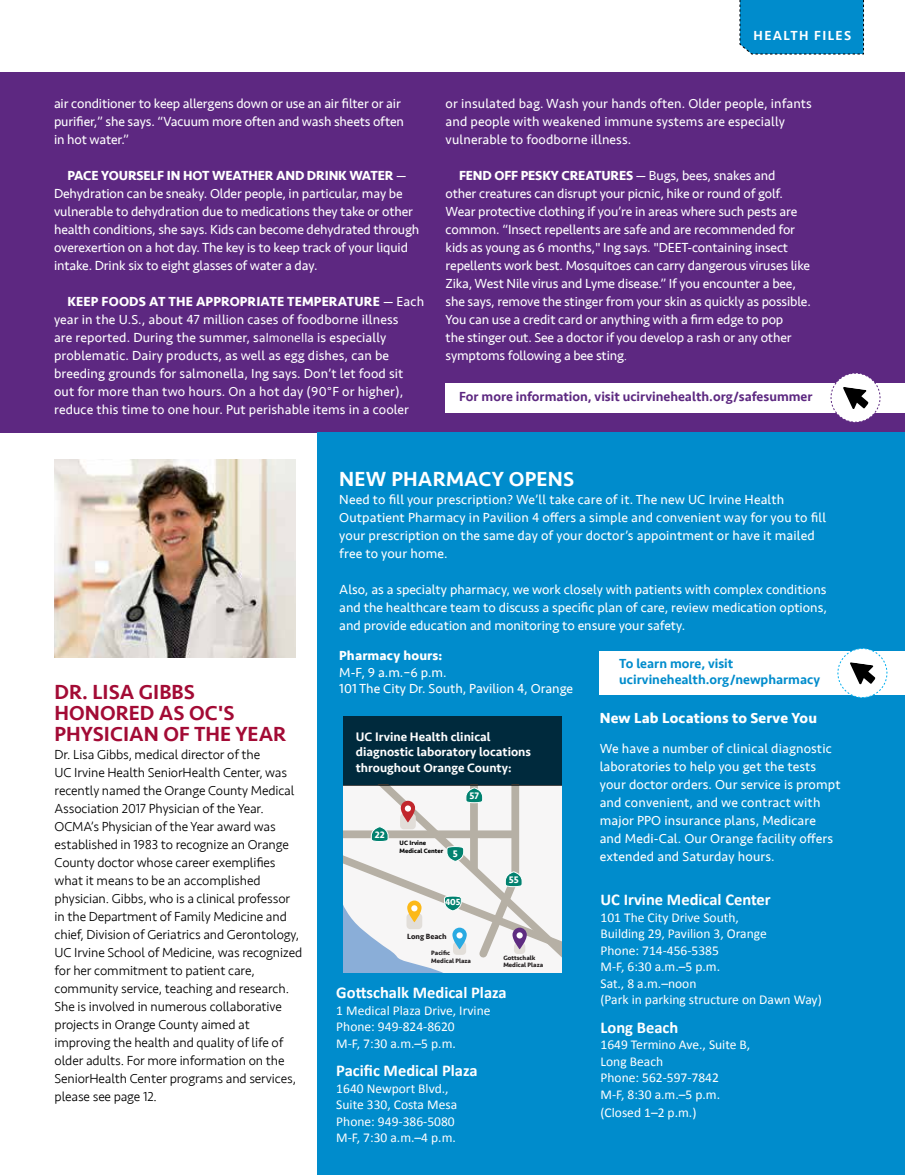
<style>
.page{position:relative;width:905px;height:1175px;background:#fff}
.page>*{position:absolute;margin:0;border:0;box-sizing:border-box;transform-origin:0 0}
.t1{font:500 21px/21px "Seravek";color:#a30b35}
.t2{font:500 21px "Seravek";letter-spacing:.01em;color:#fff}
.t3{font:700 16.5px "Calibri";color:#fff}
.t4{font:700 15px "Seravek";letter-spacing:.01em;color:#fff}
.t5{font:13.5px/18px "Seravek";color:#fff}
.t6{font:300 13.5px/18px "Seravek";letter-spacing:-.01em;color:#000}
.t7{font:13.5px/16.5px "Calibri";color:#fff}
.t8{font:500 13.5px "Seravek";color:#5d2881}
.t9{font:500 13.5px/16.5px "Seravek";color:#008ccc}
.t10{font:700 13.5px "Seravek";letter-spacing:.01em;color:#fff}
.t11{font:500 13.5px "Seravek";letter-spacing:.1em;color:#fff}
.t12{font:500 12.75px/15.5px "Seravek";color:#fff}
.t13{font:700 9.75px "Seravek";color:#fff}
.t14{font:700 9.15px "Seravek";color:#fff}
.t15{font:700 7.8px "Seravek";color:#231f20}
.t16{font:700 6.45px/7.8px "Seravek";color:#231f20}
.t17{font:700 6.45px/7.8px "Seravek";color:#000}
.s1{font-weight:700}
.s2{font-family:"Calibri"}
.s3{font-weight:300}
</style>
<div class="page">
<div style="left:0;top:72px;width:904px;height:360px;background:#5d2881"></div>
<div style="left:739px;top:0;width:125px;height:55px;background:#008ccc"></div>
<div style="left:318px;top:432px;width:586px;height:742px;background:#008ccc"></div>
<div style="left:599px;top:651px;width:305px;height:43px;background:#fff"></div>
<svg style="left:836px;top:648px;width:52px;height:50px"></svg>
<img style="left:54px;top:459px;width:241px;height:198px">
<div style="left:445px;top:383px;width:459px;height:29px;background:#fff"></div>
<svg style="left:829px;top:373px;width:52px;height:50px"></svg>
<svg style="left:343px;top:785px;width:219px;height:187px;background:#dfe2e2"></svg>
<div style="left:343px;top:716px;width:219px;height:69px;background:#002a3d"></div>
<p class="t11" style="left:753px;top:27px;width:99px">HEALTH FILES</p>
<p class="t5" style="left:54px;top:94px;width:351px">air conditioner to keep allergens down or use an air filter or air purifier,” she says. “Vacuum more often and wash sheets often in hot water.”</p>
<p class="t5" style="left:54px;top:166px;width:367px;text-indent:14px"><span class="s1">PACE YOURSELF IN HOT WEATHER AND DRINK WATER</span> — Dehydration can be sneaky. Older people, in particular, may be vulnerable to dehydration due to medications they take or other health conditions, she says. Kids can become dehydrated through overexertion on a hot day. The key is to keep track of your liquid intake. Drink six to eight glasses of water a day.</p>
<p class="t5" style="left:54px;top:292px;width:371px;text-indent:14px"><span class="s1">KEEP FOODS AT THE APPROPRIATE TEMPERATURE</span> — Each year in the U.S., about 47 million cases of foodborne illness<br>are reported. During the summer, s<span class="s2">almonella</span> is especially problematic. Dairy products, as well as egg dishes, can be breeding grounds for salmonella, Ing says. Don’t let food sit out for more than two hours. On a hot day (90°F or higher), reduce this time to one hour. Put perishable items in a cooler</p>
<p class="t5" style="left:445px;top:94px;width:368px">or insulated bag. Wash your hands often. Older people, infants and people with weakened immune systems are especially vulnerable to foodborne illness.</p>
<p class="t5" style="left:445px;top:166px;width:367px;text-indent:14px"><span class="s1">FEND OFF PESKY CREATURES</span> — Bugs, bees, snakes and<br>other creatures can disrupt your picnic, hike or round of golf.<br>Wear protective clothing if you’re in areas where such pests are common. “Insect repellents are safe and are recommended for kids as young as 6 months," Ing says. "DEET-containing insect repellents work best. Mosquitoes can carry dangerous viruses like Zika, West Nile virus and Lyme disease.” If you encounter a bee, she says, remove the stinger from your skin as quickly as possible.<br>You can use a credit card or anything with a firm edge to pop<br>the stinger out. See a doctor if you develop a rash or any other symptoms following a bee sting<span class="s3">.</span></p>
<p class="t8" style="left:459px;top:388px;width:355px">For more information, visit ucirvinehealth.org/safesummer</p>
<h1 class="t1" style="left:55px;top:681px;width:233px">DR. LISA GIBBS<br>HONORED AS OC'S<br>PHYSICIAN OF THE YEAR</h1>
<p class="t6" style="left:55px;top:745px;width:249px">Dr. Lisa Gibbs, medical director of the<br>UC Irvine Health SeniorHealth Center, was recently named the Orange County Medical Association 2017 Physician of the Year.<br>OCMA’s Physician of the Year award was established in 1983 to recognize an Orange County doctor whose career exemplifies what it means to be an accomplished physician. Gibbs, who is a clinical professor in the Department of Family Medicine and chief, Division of Geriatrics and Gerontology, UC Irvine School of Medicine, was recognized for her commitment to patient care, community service, teaching and research.<br>She is involved in numerous collaborative projects in Orange County aimed at improving the health and quality of life of older adults. For more information on the SeniorHealth Center programs and services, please see page 12.</p>
<h1 class="t2" style="left:339px;top:466px;width:236px">NEW PHARMACY OPENS</h1>
<p class="t5" style="left:339px;top:490px;width:488px">Need to fill your prescription? We’ll take care of it. The new UC Irvine Health Outpatient Pharmacy in Pavilion 4 offers a simple and convenient way for you to fill your prescription on the same day of your doctor’s appointment or have it mailed free to your home.</p>
<p class="t5" style="left:339px;top:580px;width:489px;text-align:justify">Also, as a specialty pharmacy, we work closely with patients with complex conditions and the healthcare team to discuss a specific plan of care, review medication options, and provide education and monitoring to ensure your safety.</p>
<p class="t10" style="left:339px;top:645px;width:105px">Pharmacy hours:</p>
<p class="t5" style="left:339px;top:664px;width:235px;line-height:16.5px">M-F, 9 a.m.–6 p.m.<br>101 The City Dr. South, Pavilion 4, Orange</p>
<p class="t4" style="left:599px;top:706px;width:219px">New Lab Locations to Serve You</p>
<p class="t5" style="left:599px;top:739px;width:242px">We have a number of clinical diagnostic laboratories to help you get the tests your doctor orders. Our service is prompt and convenient, and we contract with major PPO insurance plans, Medicare and Medi-Cal. Our Orange facility offers extended and Saturday hours.</p>
<p class="t9" style="left:619px;top:655px;width:202px">To learn more, visit ucirvinehealth.org/newpharmacy</p>
<p class="t12" style="left:356px;top:728px;width:177px">UC Irvine Health clinical diagnostic laboratory locations throughout Orange County:</p>
<p class="t13" style="left:469px;top:788px;width:11px">57</p>
<p class="t13" style="left:375px;top:827px;width:11px">22</p>
<p class="t17" style="left:399px;top:839px;width:45px">UC Irvine<br>Medical Center</p>
<p class="t13" style="left:453px;top:845px;width:7px">5</p>
<p class="t14" style="left:445px;top:895px;width:17px">405</p>
<p class="t15" style="left:407px;top:929px;width:41px">Long Beach</p>
<p class="t16" style="left:431px;top:948px;width:41px">Pacific<br>Medical Plaza</p>
<p class="t13" style="left:508px;top:872px;width:12px">55</p>
<p class="t16" style="left:503px;top:953px;width:41px">Gottschalk<br>Medical Plaza</p>
<p class="t3" style="left:336px;top:982px;width:172px">Gottschalk Medical Plaza</p>
<p class="t7" style="left:336px;top:1002px;width:156px">1 Medical Plaza Drive, Irvine<br>Phone: 949-824-8620<br>M-F, 7:30 a.m.–5 p.m.</p>
<p class="t3" style="left:336px;top:1060px;width:143px">Pacific Medical Plaza</p>
<p class="t7" style="left:336px;top:1080px;width:122px">1640 Newport Blvd.,<br>Suite 330, Costa Mesa<br>Phone: 949-386-5080<br>M-F, 7:30 a.m.–4 p.m.</p>
<p class="t3" style="left:600px;top:889px;width:172px">UC Irvine Medical Center</p>
<p class="t7" style="left:600px;top:909px;width:223px">101 The City Drive South,<br>Building 29, Pavilion 3, Orange<br>Phone: 714-456-5385<br>M-F, 6:30 a.m.–5 p.m.<br>Sat., 8 a.m.–noon<br>(Park in parking structure on Dawn Way)</p>
<p class="t3" style="left:600px;top:1016px;width:79px">Long Beach</p>
<p class="t7" style="left:600px;top:1036px;width:151px">1649 Termino Ave., Suite B,<br>Long Beach<br>Phone: 562-597-7842<br>M-F, 8:30 a.m.–5 p.m.</p>
<p class="t7" style="left:600px;top:1103px;width:97px">(Closed 1–2 p.m.)</p>
</div>
